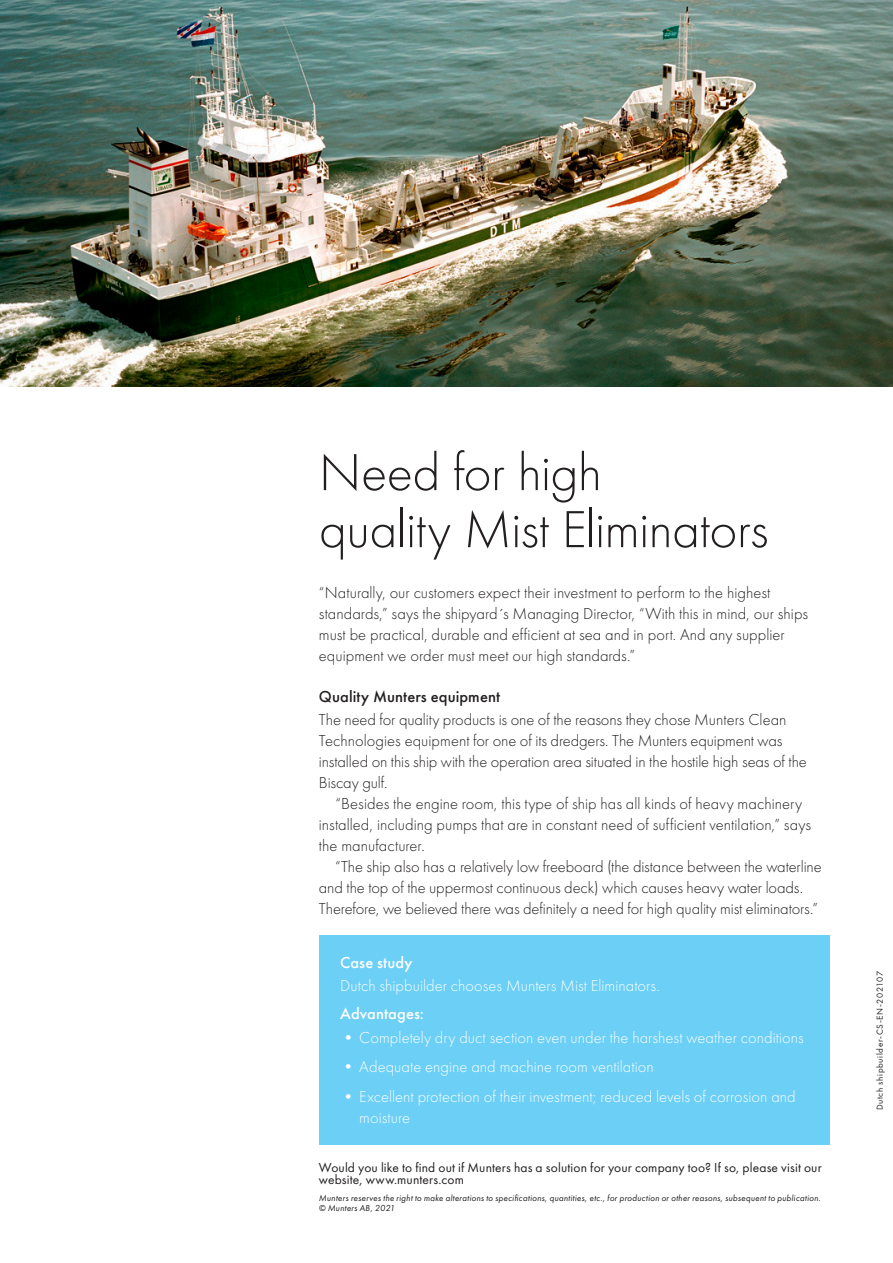
<style>
.page{position:relative;width:893px;height:1263px;background:#fff}
.page>*{position:absolute;margin:0;border:0;box-sizing:border-box;transform-origin:0 0}
.t1{font:54px/57px "Futura PT Light";letter-spacing:-.01em;color:#231f20}
.t2{font:16.5px/21px "Futura PT Light";color:#231f20}
.t3{font:16.5px/21px "Futura PT Light";color:#fff}
.t4{font:16.5px "Futura PT Medium";letter-spacing:.005em;color:#231f20}
.t5{font:16.5px "Futura PT Medium";letter-spacing:.005em;color:#fff}
.t6{font:13.5px/12.6px "Futura PT";letter-spacing:.01em;color:#231f20}
.t7{font:italic 9px/10.5px "Futura PT Book";letter-spacing:.025em;color:#231f20}
.t8{font:9px "Futura PT";letter-spacing:.075em;color:#231f20}
</style>
<div class="page">
<div style="left:319px;top:935px;width:510px;height:209px;background:#6bcff6"></div>
<img style="left:0;top:0;width:893px;height:387px">
<h1 class="t1" style="left:319px;top:444px;width:451px">Need for high<br>quality Mist Eliminators</h1>
<p class="t2" style="left:319px;top:582px;width:491px">“Naturally, our customers expect their investment to perform to the highest standards,” says the shipyard´s Managing Director, “With this in mind, our ships must be practical, durable and efficient at sea and in port. And any supplier equipment we order must meet our high standards.”</p>
<p class="t4" style="left:319px;top:686px;width:183px">Quality Munters equipment</p>
<p class="t2" style="left:319px;top:709px;width:489px">The need for quality products is one of the reasons they chose Munters Clean Technologies equipment for one of its dredgers. The Munters equipment was installed on this ship with the operation area situated in the hostile high seas of the Biscay gulf.</p>
<p class="t2" style="left:319px;top:793px;width:494px;text-indent:16px">“Besides the engine room, this type of ship has all kinds of heavy machinery installed, including pumps that are in constant need of sufficient ventilation,” says the manufacturer.</p>
<p class="t2" style="left:319px;top:856px;width:504px;text-indent:16px">“The ship also has a relatively low freeboard (the distance between the waterline and the top of the uppermost continuous deck) which causes heavy water loads.<br>Therefore, we believed there was definitely a need for high quality mist eliminators.”</p>
<p class="t5" style="left:340px;top:953px;width:74px">Case study</p>
<p class="t3" style="left:340px;top:975px;width:321px">Dutch shipbuilder chooses Munters Mist Eliminators.</p>
<p class="t5" style="left:340px;top:1004px;width:85px">Advantages:</p>
<p class="t3" style="left:340px;top:1027px;width:465px">• Completely dry duct section even under the harshest weather conditions</p>
<p class="t3" style="left:340px;top:1056px;width:315px">• Adequate engine and machine room ventilation</p>
<p class="t3" style="left:359px;top:1086px;width:438px;text-indent:-19px">• Excellent protection of their investment; reduced levels of corrosion and moisture</p>
<p class="t6" style="left:319px;top:1161px;width:504px">Would you like to find out if Munters has a solution for your company too? If so, please visit our website, www.munters.com</p>
<p class="t7" style="left:319px;top:1192px;width:503px">Munters reserves the right to make alterations to specifications, quantities, etc., for production or other reasons, subsequent to publication. © Munters AB, 2021</p>
<p class="t8" style="left:874px;top:1110px;width:141px;rotate:-90deg">Dutch shipbuilder-CS-EN-202107</p>
</div>
